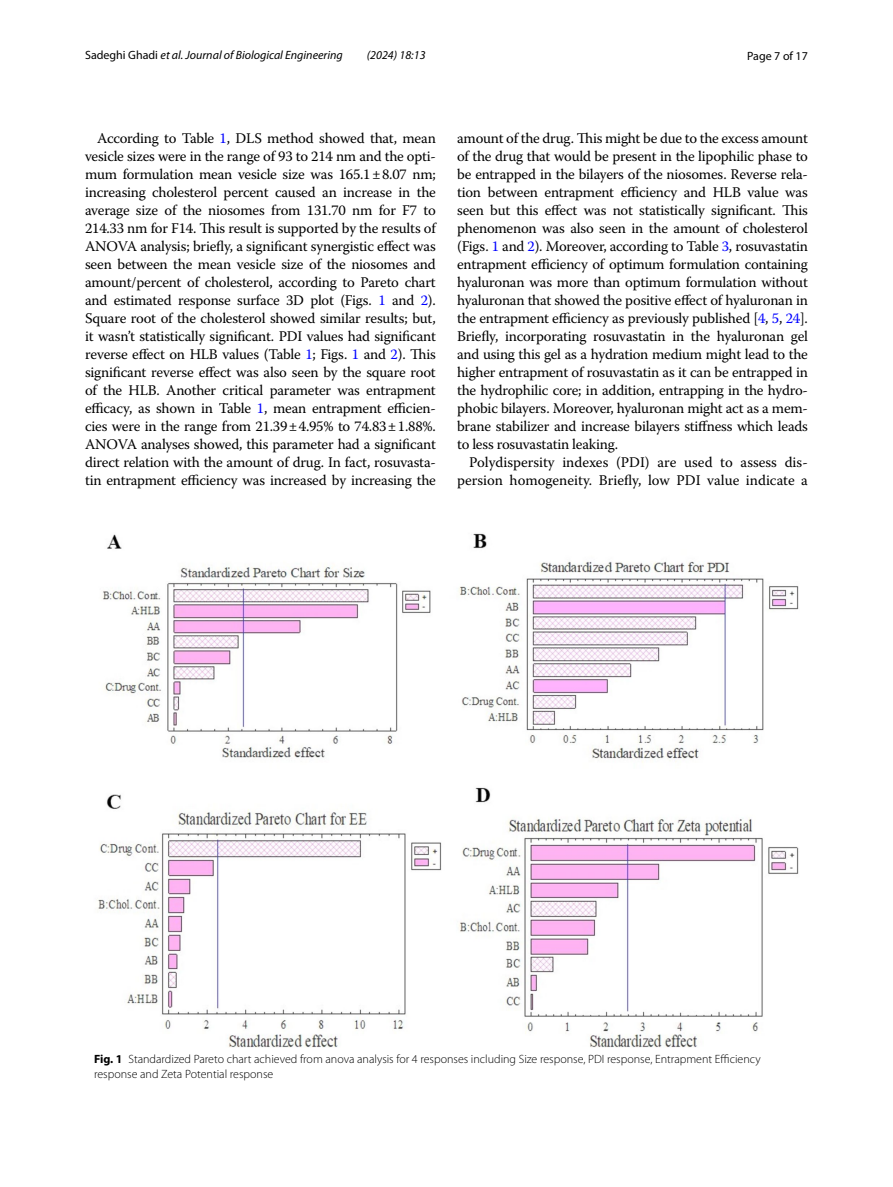
<style>
.page{position:relative;width:893px;height:1187px;background:#fff}
.page>*{position:absolute;margin:0;border:0;box-sizing:border-box;transform-origin:0 0}
.t1{font:14.7px/18px "Warnock Pro";letter-spacing:-.005em;color:#000;text-align:justify}
.t2{font:300 12px/15px "Myriad Pro";color:#000}
.t3{font:italic 12px "Myriad Pro";color:#000}
.t4{font:12px "Myriad Pro";color:#000}
.s1{font-style:normal}
.s2{color:#00f}
.s3{font-weight:700}
</style>
<div class="page">
<img style="left:98px;top:533px;width:701px;height:514px">
<p class="t3" style="left:85px;top:48px;width:259px"><span class="s1">Sadeghi Ghadi</span> et al. Journal of Biological Engineering</p>
<p class="t3" style="left:367px;top:48px;width:60px">(2024) 18:13</p>
<p class="t4" style="left:747px;top:48px;width:62px">Page 7 of 17</p>
<p class="t1" style="left:85px;top:128px;width:352px;text-indent:12px">According to Table <span class="s2">1</span>, DLS method showed that, mean vesicle sizes were in the range of 93 to 214 nm and the opti&shy;mum formulation mean vesicle size was 165.1±8.07 nm; increasing cholesterol percent caused an increase in the average size of the niosomes from 131.70 nm for F7 to 214.33 nm for F14. This result is supported by the results of ANOVA analysis; briefly, a significant synergistic effect was seen between the mean vesicle size of the niosomes and amount/percent of cholesterol, according to Pareto chart and estimated response surface 3D plot (Figs. <span class="s2">1</span> and <span class="s2">2</span>).<br>Square root of the cholesterol showed similar results; but, it wasn’t statistically significant. PDI values had significant reverse effect on HLB values (Table <span class="s2">1</span>; Figs. <span class="s2">1</span> and <span class="s2">2</span>). This significant reverse effect was also seen by the square root of the HLB. Another critical parameter was entrapment efficacy, as shown in Table <span class="s2">1</span>, mean entrapment efficien&shy;cies were in the range from 21.39±4.95% to 74.83±1.88%.<br>ANOVA analyses showed, this parameter had a significant direct relation with the amount of drug. In fact, rosuvasta&shy;tin entrapment efficiency was increased by increasing the</p>
<p class="t1" style="left:457px;top:128px;width:352px">amount of the drug. This might be due to the excess amount of the drug that would be present in the lipophilic phase to be entrapped in the bilayers of the niosomes. Reverse rela&shy;tion between entrapment efficiency and HLB value was seen but this effect was not statistically significant. This phenomenon was also seen in the amount of cholesterol (Figs. <span class="s2">1</span> and <span class="s2">2</span>). Moreover, according to Table <span class="s2">3</span>, rosuvastatin entrapment efficiency of optimum formulation containing hyaluronan was more than optimum formulation without hyaluronan that showed the positive effect of hyaluronan in the entrapment efficiency as previously published [<span class="s2">4</span>, <span class="s2">5</span>, <span class="s2">24</span>].<br>Briefly, incorporating rosuvastatin in the hyaluronan gel and using this gel as a hydration medium might lead to the higher entrapment of rosuvastatin as it can be entrapped in the hydrophilic core; in addition, entrapping in the hydro&shy;phobic bilayers. Moreover, hyaluronan might act as a mem&shy;brane stabilizer and increase bilayers stiffness which leads to less rosuvastatin leaking.</p>
<p class="t1" style="left:457px;top:452px;width:352px;text-align:right">Polydispersity indexes (PDI) are used to assess dis&shy;persion homogeneity. Briefly, low PDI value indicate a</p>
<p class="t2" style="left:94px;top:1051px;width:668px"><span class="s3">Fig. 1</span> Standardized Pareto chart achieved from anova analysis for 4 responses including Size response, PDI response, Entrapment Efficiency response and Zeta Potential response</p>
</div>
